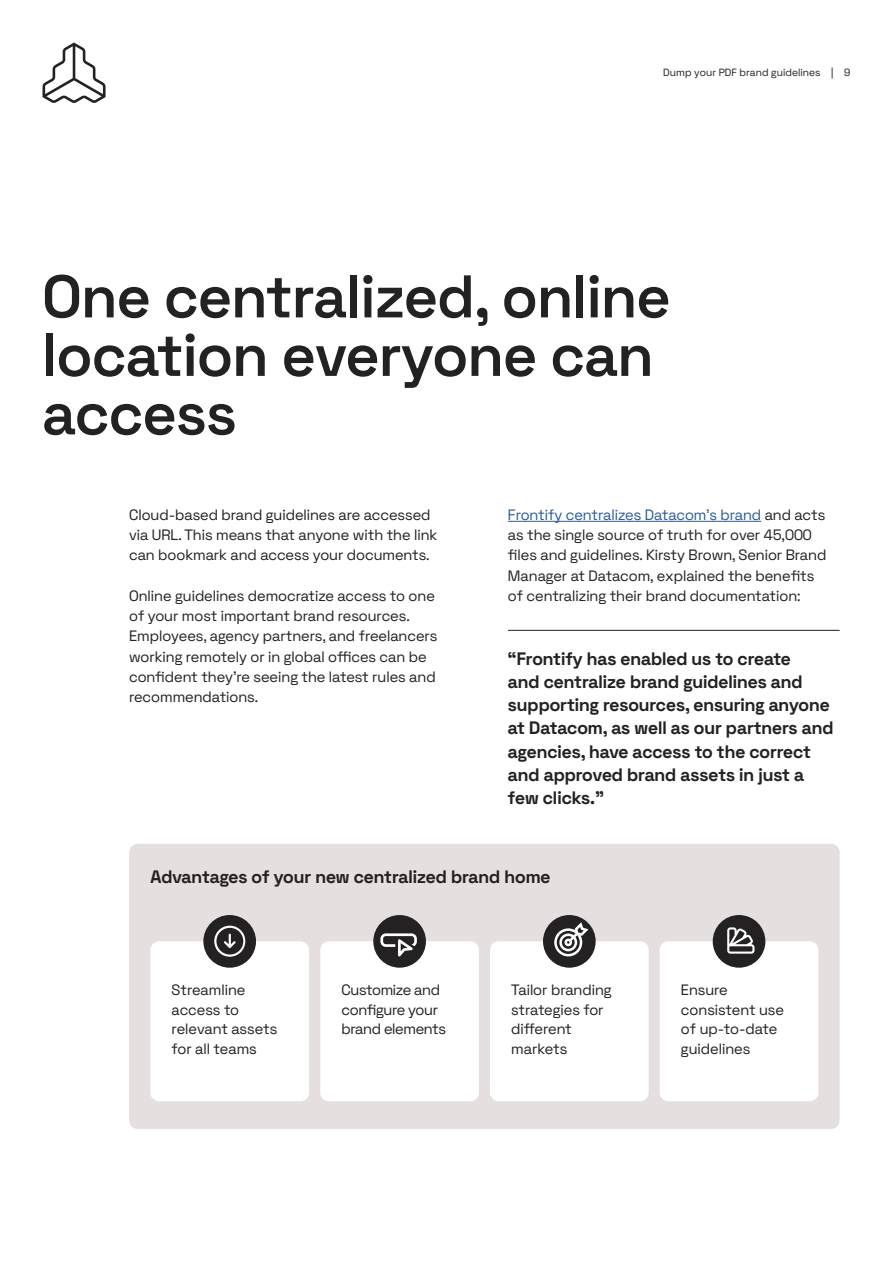
<style>
.page{position:relative;width:893px;height:1263px;background:#fff}
.page>*{position:absolute;margin:0;border:0;box-sizing:border-box;transform-origin:0 0}
.t1{font:600 60px/58.5px "Space Grotesk Frontify";color:#232121}
.t2{font:700 18px/23.2px "Space Grotesk Frontify";color:#232121}
.t3{font:15px/20.2px "Space Grotesk Frontify";color:#232121}
.t4{font:15px/19.5px "Space Grotesk Frontify";letter-spacing:-.02em;color:#232121}
.t5{font:10.5px "Space Grotesk Frontify";letter-spacing:.01em;color:#232121}
.s1{color:#2d5a98}
</style>
<div class="page">
<svg style="left:43px;top:43px;width:63px;height:60px"></svg>
<div style="left:129px;top:844px;width:711px;height:285px;background:#e6dfe0;border-radius:9px"></div>
<div style="left:150px;top:941px;width:159px;height:160px;background:#fff;border-radius:9px"></div>
<div style="left:320px;top:941px;width:159px;height:160px;background:#fff;border-radius:9px"></div>
<div style="left:490px;top:941px;width:159px;height:160px;background:#fff;border-radius:9px"></div>
<div style="left:660px;top:941px;width:158px;height:160px;background:#fff;border-radius:9px"></div>
<div style="left:203px;top:915px;width:53px;height:53px;background:#232121;border-radius:50%"></div>
<svg style="left:214px;top:926px;width:31px;height:31px"></svg>
<div style="left:373px;top:915px;width:53px;height:53px;background:#232121;border-radius:50%"></div>
<svg style="left:380px;top:933px;width:37px;height:23px"></svg>
<div style="left:543px;top:915px;width:53px;height:53px;background:#232121;border-radius:50%"></div>
<svg style="left:554px;top:922px;width:34px;height:34px"></svg>
<div style="left:713px;top:915px;width:52px;height:53px;background:#232121;border-radius:50%"></div>
<svg style="left:727px;top:927px;width:27px;height:27px"></svg>
<hr style="left:508px;top:521px;width:253px;height:1px;background:#2d5a98">
<hr style="left:508px;top:630px;width:332px;height:1px;background:#232121">
<p class="t5" style="left:663px;top:65px;width:189px">Dump your PDF brand guidelines | 9</p>
<h1 class="t1" style="left:43px;top:263px;width:629px">One centralized, online location everyone can access</h1>
<p class="t3" style="left:129px;top:503px;width:310px">Cloud-based brand guidelines are accessed via URL. This means that anyone with the link can bookmark and access your documents.</p>
<p class="t3" style="left:129px;top:584px;width:310px">Online guidelines democratize access to one of your most important brand resources.<br>Employees, agency partners, and freelancers working remotely or in global offices can be confident they’re seeing the latest rules and recommendations.</p>
<p class="t3" style="left:508px;top:503px;width:320px"><span class="s1">Frontify centralizes Datacom’s brand</span> and acts as the single source of truth for over 45,000 files and guidelines. Kirsty Brown, Senior Brand Manager at Datacom, explained the benefits of centralizing their brand documentation:</p>
<p class="t2" style="left:508px;top:645px;width:327px">“Frontify has enabled us to create<br>and centralize brand guidelines and supporting resources, ensuring anyone at Datacom, as well as our partners and agencies, have access to the correct and approved brand assets in just a few clicks.”</p>
<p class="t2" style="left:150px;top:864px;width:402px">Advantages of your new centralized brand home</p>
<p class="t3" style="left:172px;top:979px;width:107px;line-height:19.5px">Streamline access to relevant assets for all teams</p>
<p class="t4" style="left:342px;top:979px;width:106px">Customize and configure your brand elements</p>
<p class="t3" style="left:511px;top:979px;width:102px;line-height:19.5px">Tailor branding strategies for different markets</p>
<p class="t3" style="left:681px;top:979px;width:104px;line-height:19.5px">Ensure consistent use of up-to-date guidelines</p>
</div>
